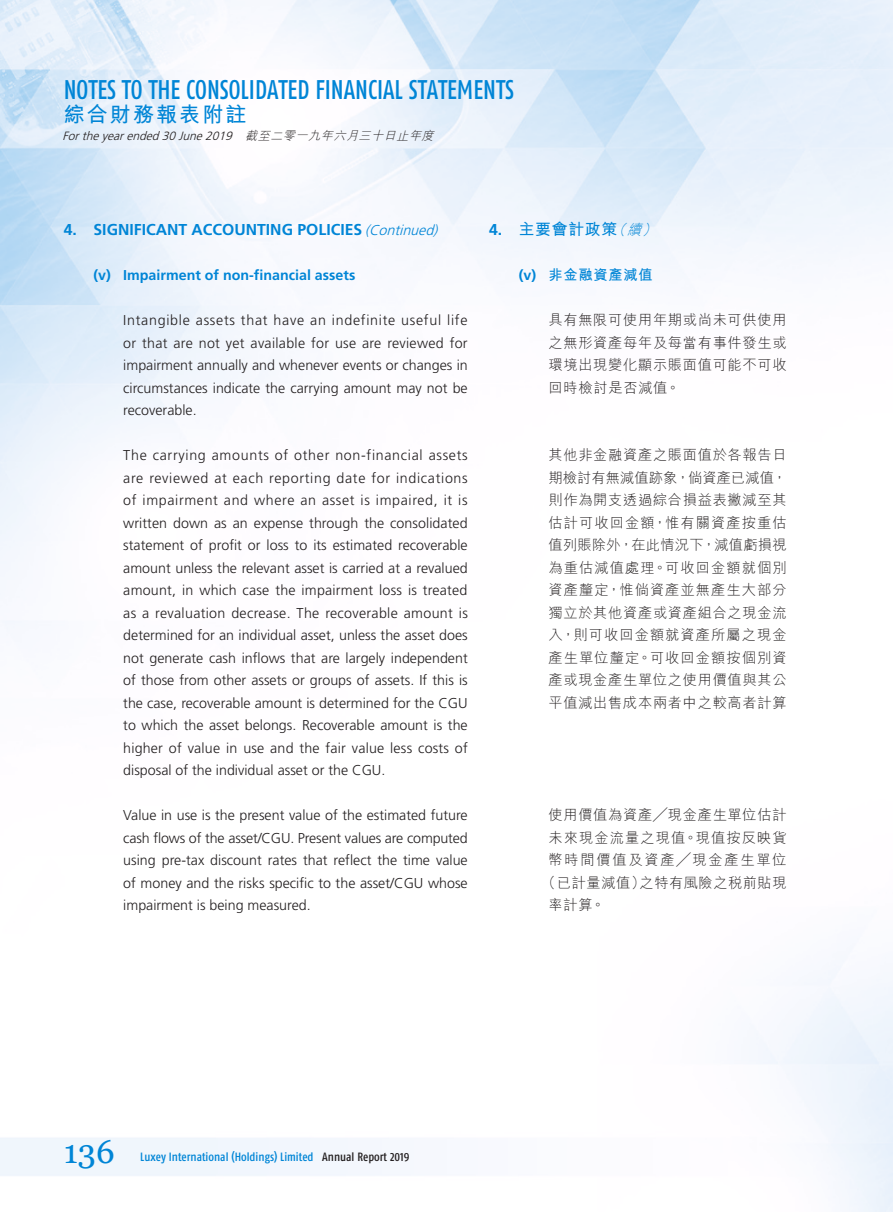
<style>
.page{position:relative;width:893px;height:1212px;background:#fff}
.page>*{position:absolute;margin:0;border:0;box-sizing:border-box;transform-origin:0 0}
.t1{font:33px "Georgia";color:#0085d6}
.t2{font:500 27px "Fago Co Lf";color:#0085d6;scale:.9 1}
.t3{font:700 21px "M Hei HK";letter-spacing:.1em;color:#0085d6}
.Heading_1{font:700 15.75px "Frutiger LT Std";color:#0085d6}
.C_Heading_1{font:700 15.75px "M Hei HK";letter-spacing:.05em;color:#0085d6}
.Body_Text{font:300 14.25px/22.5px "Frutiger LT Std";color:#231f20;text-align:justify}
.C_Body_Text{font:300 14.25px/22.5px "M Hei HK";letter-spacing:.045em;color:#231f20;text-align:justify}
.Heading_2{font:700 14.25px "Frutiger LT Std";color:#0085d6}
.C_Body_Text-2{font:300 14.25px "M Hei HK";letter-spacing:.075em;color:#231f20}
.C_Body_Text-3{font:300 14.25px "M Hei HK";letter-spacing:.12em;color:#231f20}
.C_Heading_2{font:700 14.25px "M Hei HK";letter-spacing:.05em;color:#0085d6}
.t4{font:500 12px "Fago Co Lf";color:#0085d6}
.t5{font:italic 300 12px "Frutiger LT Std";color:#231f20}
.s1{font-family:"M Hei HK"}
.s2{font-weight:300;font-style:italic;font-size:14.25px}
.s3{font-family:"Frutiger LT Std"}
.s4{color:#231f20}
</style>
<div class="page">
<img style="left:0;top:0;width:893px;height:1212px">
<h2 class="t2" style="left:64px;top:74px;width:502px">NOTES TO THE CONSOLIDATED FINANCIAL STATEMENTS</h2>
<h3 class="t3" style="left:64px;top:99px;width:184px">綜合財務報表附註</h3>
<p class="t5" style="left:63px;top:129px;width:376px">Fortheyearended30June2019 <span class="s1">截至二零一九年六月三十日止年度</span></p>
<p class="Heading_1" style="left:64px;top:220px;width:379px">4. SIGNIFICANT ACCOUNTING POLICIES <span class="s2">(Continued)</span></p>
<p class="Heading_2" style="left:94px;top:267px;width:263px">(v) Impairment of non-financial assets</p>
<p class="Body_Text" style="left:123px;top:309px;width:346px">Intangible assets that have an indefinite useful life or that are not yet available for use are reviewed for impairment annually and whenever events or changes in circumstances indicate the carrying amount may not be recoverable.</p>
<p class="Body_Text" style="left:123px;top:444px;width:346px">The carrying amounts of other non-financial assets are reviewed at each reporting date for indications of impairment and where an asset is impaired, it is written down as an expense through the consolidated statement of profit or loss to its estimated recoverable amount unless the relevant asset is carried at a revalued amount, in which case the impairment loss is treated as a revaluation decrease. The recoverable amount is determined for an individual asset, unless the asset does not generate cash inflows that are largely independent of those from other assets or groups of assets. If this is the case, recoverable amount is determined for the CGU to which the asset belongs. Recoverable amount is the higher of value in use and the fair value less costs of disposal of the individual asset or the CGU.</p>
<p class="Body_Text" style="left:123px;top:804px;width:346px">Value in use is the present value of the estimated future cash flows of the asset/CGU. Present values are computed using pre-tax discount rates that reflect the time value of money and the risks specific to the asset/CGU whose impairment is being measured.</p>
<p class="C_Heading_1" style="left:489px;top:218px;width:173px"><span class="s3">4.</span> 主要會計政策<span class="s2">（續）</span></p>
<p class="C_Heading_2" style="left:519px;top:265px;width:135px"><span class="s3">(v)</span> 非金融資產減值</p>
<p class="C_Body_Text" style="left:549px;top:308px;width:240px">具有無限可使用年期或尚未可供使用之無形資產每年及每當有事件發生或環境出現變化顯示賬面值可能不可收回時檢討是否減值。</p>
<p class="C_Body_Text" style="left:549px;top:443px;width:240px">其他非金融資產之賬面值於各報告日期檢討有無減值跡象，倘資產已減值，則作為開支透過綜合損益表撇減至其估計可收回金額，惟有關資產按重估值列賬除外，在此情況下，減值虧損視為重估減值處理。可收回金額就個別資產釐定，惟倘資產並無產生大部分獨立於其他資產或資產組合之現金流入，則可收回金額就資產所屬之現金產生單位釐定。可收回金額按個別資產或現金產生單位之使用價值與其公平值減出售成本兩者中之較高者計算</p>
<p class="C_Body_Text" style="left:549px;top:803px;width:240px">使用價值為資產╱現金產生單位估計</p>
<p class="C_Body_Text-2" style="left:549px;top:830px;width:240px">未來現金流量之現值。現值按反映貨</p>
<p class="C_Body_Text-3" style="left:549px;top:853px;width:240px">幣時間價值及資產╱現金產生單位</p>
<p class="C_Body_Text" style="left:541px;top:871px;width:247px">（已計量減值）之特有風險之稅前貼現</p>
<p class="C_Body_Text" style="left:549px;top:893px;width:58px">率計算。</p>
<h1 class="t1" style="left:64px;top:1128px;width:53px">136</h1>
<p class="t4" style="left:140px;top:1150px;width:271px">Luxey International (Holdings) Limited <span class="s4">Annual Report 2019</span></p>
</div>
